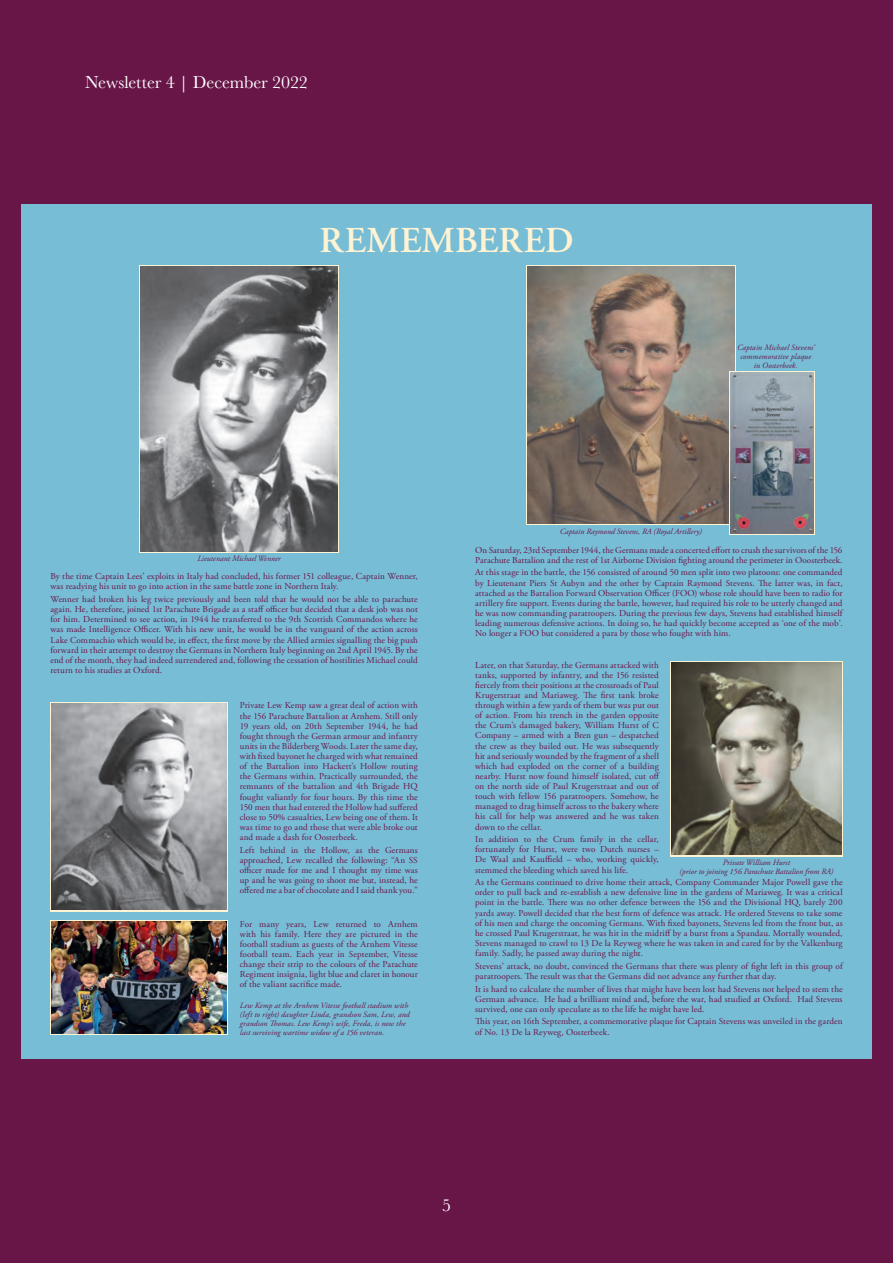
<style>
.page{position:relative;width:893px;height:1263px;background:#681548}
.page>*{position:absolute;margin:0;border:0;box-sizing:border-box;transform-origin:0 0}
.t1{font:600 36.45px "Adobe Garamond Pro";letter-spacing:.005em;color:#fef3d2}
.t2{font:18px "Baskerville";letter-spacing:-.005em;color:#fff}
.t3{font:9.15px/10.1px "Adobe Garamond Pro";letter-spacing:.01em;color:#681548;text-align:justify}
.t4{font:italic 8.1px/8.9px "Adobe Garamond Pro";letter-spacing:.01em;color:#681548;text-align:center}
</style>
<div class="page">
<div style="left:21px;top:204px;width:851px;height:854px;background:#78bdd6"></div>
<svg style="left:50px;top:920px;width:178px;height:115px"></svg>
<svg style="left:50px;top:702px;width:178px;height:209px"></svg>
<svg style="left:670px;top:661px;width:173px;height:195px"></svg>
<svg style="left:526px;top:265px;width:210px;height:260px"></svg>
<img style="left:528px;top:267px;width:206px;height:257px">
<img style="left:52px;top:921px;width:175px;height:112px">
<img style="left:52px;top:703px;width:175px;height:207px">
<img style="left:672px;top:662px;width:169px;height:193px">
<svg style="left:139px;top:265px;width:200px;height:287px;background:#b5b0a3"></svg>
<img style="left:141px;top:267px;width:196px;height:284px">
<div style="left:729px;top:371px;width:86px;height:164px;background:linear-gradient(to bottom,#a9b7c2,#696f7a)"></div>
<img style="left:731px;top:372px;width:82px;height:161px">
<h2 class="t2" style="left:85px;top:71px;width:224px">Newsletter 4 | December 2022</h2>
<h1 class="t1" style="left:319px;top:219px;width:256px">REMEMBERED</h1>
<p class="t4" style="left:737px;top:344px;width:79px">Captain Michael Stevens’ commemorative plaque in Oosterbeek.</p>
<p class="t4" style="left:560px;top:527px;width:143px">Captain Raymond Stevens, RA (Royal Artillery)</p>
<p class="t4" style="left:197px;top:554px;width:85px">Lieutenant Michael Wenner</p>
<p class="t3" style="left:50px;top:572px;width:369px">By the time Captain Lees’ exploits in Italy had concluded, his former 151 colleague, Captain Wenner, was readying his unit to go into action in the same battle zone in Northern Italy.</p>
<p class="t3" style="left:50px;top:594px;width:369px">Wenner had broken his leg twice previously and been told that he would not be able to parachute again. He, therefore, joined 1st Parachute Brigade as a staff officer but decided that a desk job was not for him. Determined to see action, in 1944 he transferred to the 9th Scottish Commandos where he was made Intelligence Officer. With his new unit, he would be in the vanguard of the action across Lake Commachio which would be, in effect, the first move by the Allied armies signalling the big push forward in their attempt to destroy the Germans in Northern Italy beginning on 2nd April 1945. By the end of the month, they had indeed surrendered and, following the cessation of hostilities Michael could return to his studies at Oxford.</p>
<p class="t3" style="left:240px;top:701px;width:179px">Private Lew Kemp saw a great deal of action with the 156 Parachute Battalion at Arnhem. Still only 19 years old, on 20th September 1944, he had fought through the German armour and infantry units in the Bilderberg Woods. Later the same day, with fixed bayonet he charged with what remained of the Battalion into Hackett’s Hollow routing the Germans within. Practically surrounded, the remnants of the battalion and 4th Brigade HQ fought valiantly for four hours. By this time the 150 men that had entered the Hollow had suffered close to 50% casualties, Lew being one of them. It was time to go and those that were able broke out and made a dash for Oosterbeek.</p>
<p class="t3" style="left:240px;top:845px;width:179px">Left behind in the Hollow, as the Germans approached, Lew recalled the following: “An SS officer made for me and I thought my time was up and he was going to shoot me but, instead, he offered me a bar of chocolate and I said thank you.”</p>
<p class="t3" style="left:240px;top:919px;width:179px">For many years, Lew returned to Arnhem with his family. Here they are pictured in the football stadium as guests of the Arnhem Vitesse football team. Each year in September, Vitesse change their strip to the colours of the Parachute Regiment insignia, light blue and claret in honour of the valiant sacrifice made.</p>
<p class="t4" style="left:240px;top:1001px;width:171px;text-align:left">Lew Kemp at the Arnhem Vitesse football stadium with (left to right) daughter Linda, grandson Sam, Lew, and grandson Thomas. Lew Kemp’s wife, Freda, is now the last surviving wartime widow of a 156 veteran.</p>
<p class="t3" style="left:475px;top:545px;width:369px">On Saturday, 23rd September 1944, the Germans made a concerted effort to crush the survivors of the 156<br>Parachute Battalion and the rest of 1st Airborne Division fighting around the perimeter in Ooosterbeek.</p>
<p class="t3" style="left:475px;top:568px;width:369px">At this stage in the battle, the 156 consisted of around 50 men split into two platoons: one commanded by Lieutenant Piers St Aubyn and the other by Captain Raymond Stevens. The latter was, in fact, attached as the Battalion Forward Observation Officer (FOO) whose role should have been to radio for artillery fire support. Events during the battle, however, had required his role to be utterly changed and he was now commanding paratroopers. During the previous few days, Stevens had established himself leading numerous defensive actions. In doing so, he had quickly become accepted as ‘one of the mob’.<br>No longer a FOO but considered a para by those who fought with him.</p>
<p class="t3" style="left:475px;top:660px;width:186px">Later, on that Saturday, the Germans attacked with tanks, supported by infantry, and the 156 resisted fiercely from their positions at the crossroads of Paul Krugerstraat and Mariaweg. The first tank broke through within a few yards of them but was put out of action. From his trench in the garden opposite the Crum’s damaged bakery, William Hurst of C Company – armed with a Bren gun – despatched the crew as they bailed out. He was subsequently hit and seriously wounded by the fragment of a shell which had exploded on the corner of a building nearby. Hurst now found himself isolated, cut off on the north side of Paul Krugerstraat and out of touch with fellow 156 paratroopers. Somehow, he managed to drag himself across to the bakery where his call for help was answered and he was taken down to the cellar.</p>
<p class="t3" style="left:475px;top:834px;width:185px">In addition to the Crum family in the cellar, fortunately for Hurst, were two Dutch nurses – De Waal and Kauffield – who, working quickly, stemmed the bleeding which saved his life.</p>
<p class="t3" style="left:475px;top:878px;width:369px">As the Germans continued to drive home their attack, Company Commander Major Powell gave the order to pull back and re-establish a new defensive line in the gardens of Mariaweg. It was a critical point in the battle. There was no other defence between the 156 and the Divisional HQ, barely 200 yards away. Powell decided that the best form of defence was attack. He ordered Stevens to take some of his men and charge the oncoming Germans. With fixed bayonets, Stevens led from the front but, as he crossed Paul Krugerstraat, he was hit in the midriff by a burst from a Spandau. Mortally wounded, Stevens managed to crawl to 13 De la Reyweg where he was taken in and cared for by the Valkenburg family. Sadly, he passed away during the night.</p>
<p class="t3" style="left:475px;top:961px;width:369px">Stevens’ attack, no doubt, convinced the Germans that there was plenty of fight left in this group of paratroopers. The result was that the Germans did not advance any further that day.</p>
<p class="t3" style="left:475px;top:984px;width:369px">It is hard to calculate the number of lives that might have been lost had Stevens not helped to stem the German advance. He had a brilliant mind and, before the war, had studied at Oxford. Had Stevens survived, one can only speculate as to the life he might have led.</p>
<p class="t3" style="left:475px;top:1017px;width:369px">This year, on 16th September, a commemorative plaque for Captain Stevens was unveiled in the garden of No. 13 De la Reyweg, Oosterbeek.</p>
<p class="t4" style="left:679px;top:858px;width:155px">Private William Hurst<br>(prior to joining 156 Parachute Battalion from RA)</p>
<h2 class="t2" style="left:442px;top:1194px;width:10px">5</h2>
</div>
